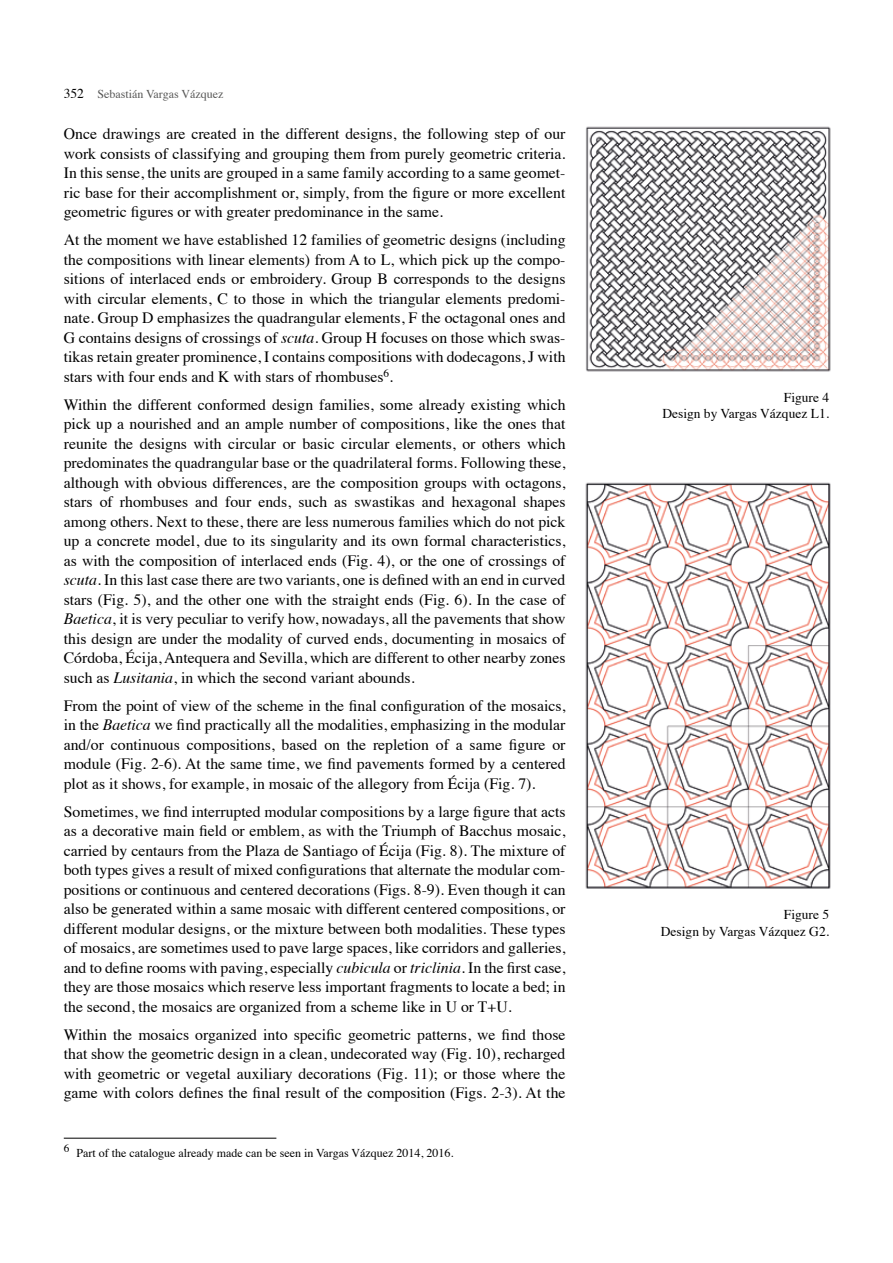
<style>
.page{position:relative;width:893px;height:1263px;background:#fff}
.page>*{position:absolute;margin:0;border:0;box-sizing:border-box;transform-origin:0 0}
.t1{font:15.75px/19.5px "Times";color:#000;text-align:justify}
.t2{font:13.5px/16.5px "Times";color:#000;text-align:right}
.t3{font:12px "Times";color:#000}
.t4{font:12px "Times";color:#575756}
.s1{font-size:13.5px;color:#000}
.s2{font-style:italic}
</style>
<div class="page">
<hr style="left:64px;top:1138px;width:212px;height:1px;background:#000">
<img style="left:586px;top:126px;width:245px;height:246px">
<img style="left:585px;top:482px;width:246px;height:407px">
<p class="t4" style="left:64px;top:83px;width:161px"><span class="s1">352</span> Sebastián Vargas Vázquez</p>
<p class="t1" style="left:64px;top:123px;width:503px">Once drawings are created in the different designs, the following step of our work consists of classifying and grouping them from purely geometric criteria.<br>In this sense, the units are grouped in a same family according to a same geomet&shy;ric base for their accomplishment or, simply, from the figure or more excellent geometric figures or with greater predominance in the same.</p>
<p class="t1" style="left:64px;top:229px;width:503px">At the moment we have established 12 families of geometric designs (including the compositions with linear elements) from A to L, which pick up the compo&shy;sitions of interlaced ends or embroidery. Group B corresponds to the designs with circular elements, C to those in which the triangular elements predomi&shy;nate. Group D emphasizes the quadrangular elements, F the octagonal ones and G contains designs of crossings of <span class="s2">scuta</span>. Group H focuses on those which swas&shy;tikas retain greater prominence, I contains compositions with dodecagons, J with stars with four ends and K with stars of rhombuses<sup>6</sup>.</p>
<p class="t1" style="left:64px;top:393px;width:503px">Within the different conformed design families, some already existing which pick up a nourished and an ample number of compositions, like the ones that reunite the designs with circular or basic circular elements, or others which predominates the quadrangular base or the quadrilateral forms. Following these, although with obvious differences, are the composition groups with octagons, stars of rhombuses and four ends, such as swastikas and hexagonal shapes among others. Next to these, there are less numerous families which do not pick up a concrete model, due to its singularity and its own formal characteristics, as with the composition of interlaced ends (Fig. 4), or the one of crossings of <span class="s2">scuta</span>. In this last case there are two variants, one is defined with an end in curved stars (Fig. 5), and the other one with the straight ends (Fig. 6). In the case of <span class="s2">Baetica</span>, it is very peculiar to verify how, nowadays, all the pavements that show this design are under the modality of curved ends, documenting in mosaics of Córdoba, Écija, Antequera and Sevilla, which are different to other nearby zones such as <span class="s2">Lusitania</span>, in which the second variant abounds.</p>
<p class="t1" style="left:64px;top:694px;width:503px">From the point of view of the scheme in the final configuration of the mosaics, in the <span class="s2">Baetica</span> we find practically all the modalities, emphasizing in the modular and/or continuous compositions, based on the repletion of a same figure or module (Fig. 2-6). At the same time, we find pavements formed by a centered plot as it shows, for example, in mosaic of the allegory from Écija (Fig. 7).</p>
<p class="t1" style="left:64px;top:800px;width:503px">Sometimes, we find interrupted modular compositions by a large figure that acts as a decorative main field or emblem, as with the Triumph of Bacchus mosaic, carried by centaurs from the Plaza de Santiago of Écija (Fig. 8). The mixture of both types gives a result of mixed configurations that alternate the modular com&shy;positions or continuous and centered decorations (Figs. 8-9). Even though it can also be generated within a same mosaic with different centered compositions, or different modular designs, or the mixture between both modalities. These types of mosaics, are sometimes used to pave large spaces, like corridors and galleries, and to define rooms with paving, especially <span class="s2">cubicula</span> or <span class="s2">triclinia</span>. In the first case, they are those mosaics which reserve less important fragments to locate a bed; in the second, the mosaics are organized from a scheme like in U or T+U.</p>
<p class="t1" style="left:64px;top:1023px;width:503px">Within the mosaics organized into specific geometric patterns, we find those that show the geometric design in a clean, undecorated way (Fig. 10), recharged with geometric or vegetal auxiliary decorations (Fig. 11); or those where the game with colors defines the final result of the composition (Figs. 2-3). At the</p>
<p class="t3" style="left:64px;top:1141px;width:391px"><sup>6</sup> Part of the catalogue already made can be seen in Vargas Vázquez 2014, 2016.</p>
<p class="t2" style="left:662px;top:388px;width:168px">Figure 4<br>Design by Vargas Vázquez L1.</p>
<p class="t2" style="left:661px;top:905px;width:170px">Figure 5<br>Design by Vargas Vázquez G2.</p>
</div>
